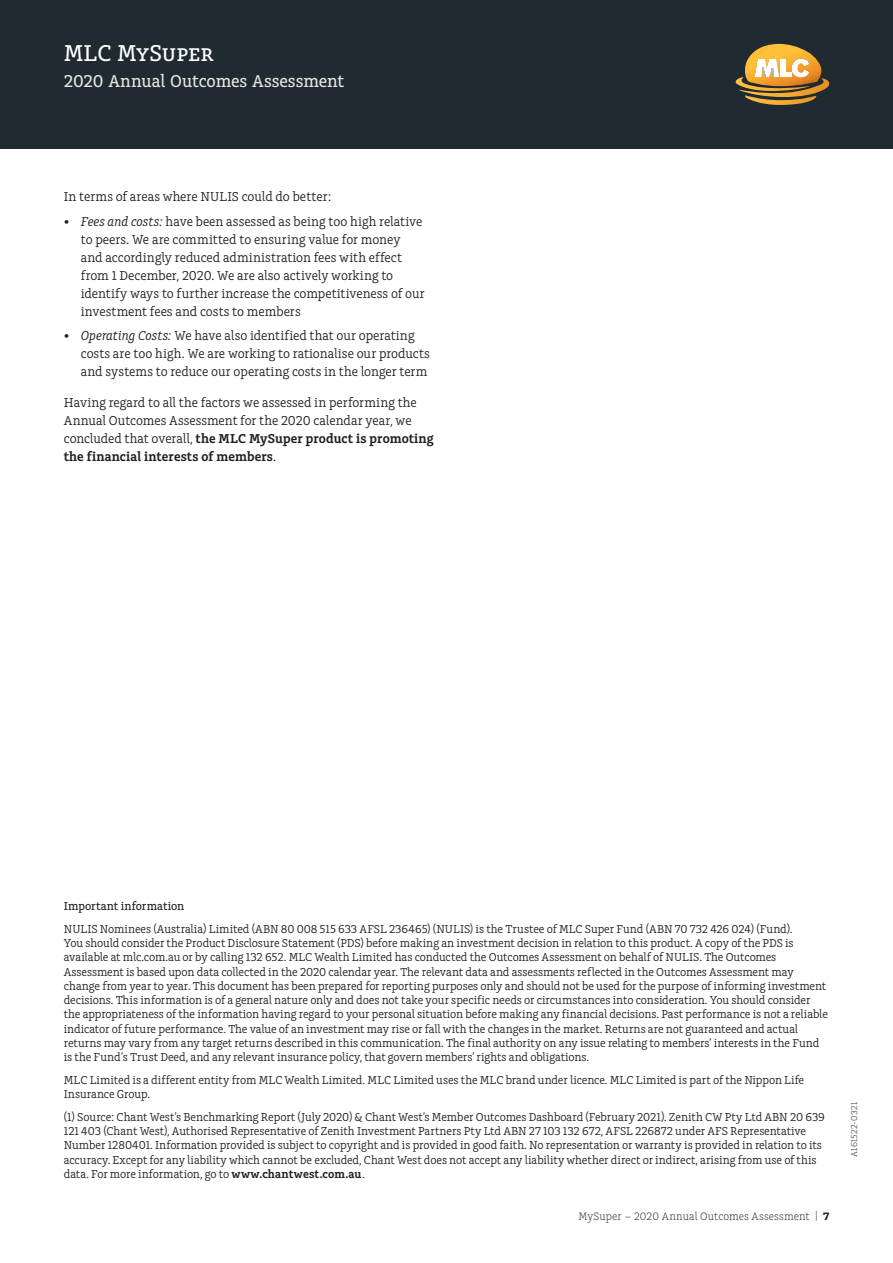
<style>
.page{position:relative;width:893px;height:1263px;background:#fff}
.page>*{position:absolute;margin:0;border:0;box-sizing:border-box;transform-origin:0 0}
.t1{font:500 24px "Charlie Std";color:#fff}
.t2{font:500 18px "Charlie Std";letter-spacing:-.01em;color:#e6e4df}
.t3{font:13.5px/18px "Charlie Std";color:#231f20}
.t4{font:12px/14.2px "Charlie Std";letter-spacing:-.005em;color:#231f20}
.t5{font:500 12px "Charlie Std";letter-spacing:.005em;color:#231f20}
.t6{font:300 11.25px "Charlie Std";letter-spacing:.005em;color:#231f20}
.t7{font:300 9px "Charlie Std";letter-spacing:.02em;color:#231f20}
.s1{font-size:18px}
.s2{font-style:italic}
.s3{font-weight:600}
.s4{font-weight:700}
</style>
<div class="page">
<div style="left:0;top:0;width:893px;height:149px;background:#202a31"></div>
<svg style="left:736px;top:44px;width:93px;height:61px"></svg>
<h1 class="t1" style="left:64px;top:40px;width:152px">MLC MySuper</h1>
<h2 class="t2" style="left:64px;top:71px;width:282px">2020 Annual Outcomes Assessment</h2>
<p class="t3" style="left:64px;top:188px;width:269px">In terms of areas where NULIS could do better:</p>
<p class="t3" style="left:81px;top:212px;width:345px;text-indent:-17px"><span class="s1">•</span> <span class="s2">Fees and costs:</span> have been assessed as being too high relative to peers. We are committed to ensuring value for money and accordingly reduced administration fees with effect from 1 December, 2020. We are also actively working to identify ways to further increase the competitiveness of our investment fees and costs to members</p>
<p class="t3" style="left:81px;top:327px;width:351px;text-indent:-17px"><span class="s1">•</span> <span class="s2">Operating Costs:</span> We have also identified that our operating costs are too high. We are working to rationalise our products and systems to reduce our operating costs in the longer term</p>
<p class="t3" style="left:64px;top:393px;width:371px">Having regard to all the factors we assessed in performing the Annual Outcomes Assessment for the 2020 calendar year, we concluded that overall, <span class="s3">the MLC MySuper product is promoting the financial interests of members</span>.</p>
<p class="t5" style="left:64px;top:899px;width:122px">Important information</p>
<p class="t4" style="left:64px;top:922px;width:766px">NULIS Nominees (Australia) Limited (ABN 80 008 515 633 AFSL 236465) (NULIS) is the Trustee of MLC Super Fund (ABN 70 732 426 024) (Fund).<br>You should consider the Product Disclosure Statement (PDS) before making an investment decision in relation to this product. A copy of the PDS is available at mlc.com.au or by calling 132 652. MLC Wealth Limited has conducted the Outcomes Assessment on behalf of NULIS. The Outcomes Assessment is based upon data collected in the 2020 calendar year. The relevant data and assessments reflected in the Outcomes Assessment may change from year to year. This document has been prepared for reporting purposes only and should not be used for the purpose of informing investment decisions. This information is of a general nature only and does not take your specific needs or circumstances into consideration. You should consider the appropriateness of the information having regard to your personal situation before making any financial decisions. Past performance is not a reliable indicator of future performance. The value of an investment may rise or fall with the changes in the market. Returns are not guaranteed and actual returns may vary from any target returns described in this communication. The final authority on any issue relating to members’ interests in the Fund is the Fund’s Trust Deed, and any relevant insurance policy, that govern members’ rights and obligations.</p>
<p class="t4" style="left:64px;top:1073px;width:742px">MLC Limited is a different entity from MLC Wealth Limited. MLC Limited uses the MLC brand under licence. MLC Limited is part of the Nippon Life<br>Insurance Group.</p>
<p class="t4" style="left:64px;top:1110px;width:763px">(1) Source: Chant West’s Benchmarking Report (July 2020) &amp; Chant West’s Member Outcomes Dashboard (February 2021). Zenith CW Pty Ltd ABN 20 639<br>121 403 (Chant West), Authorised Representative of Zenith Investment Partners Pty Ltd ABN 27 103 132 672, AFSL 226872 under AFS Representative Number 1280401. Information provided is subject to copyright and is provided in good faith. No representation or warranty is provided in relation to its accuracy. Except for any liability which cannot be excluded, Chant West does not accept any liability whether direct or indirect, arising from use of this data. For more information, go to <span class="s3">www.chantwest.com.au</span>.</p>
<p class="t6" style="left:578px;top:1210px;width:252px">MySuper – 2020 Annual Outcomes Assessment | <span class="s4">7</span></p>
<p class="t7" style="left:849px;top:1157px;width:56px;rotate:-90deg">A161522-0321</p>
</div>
